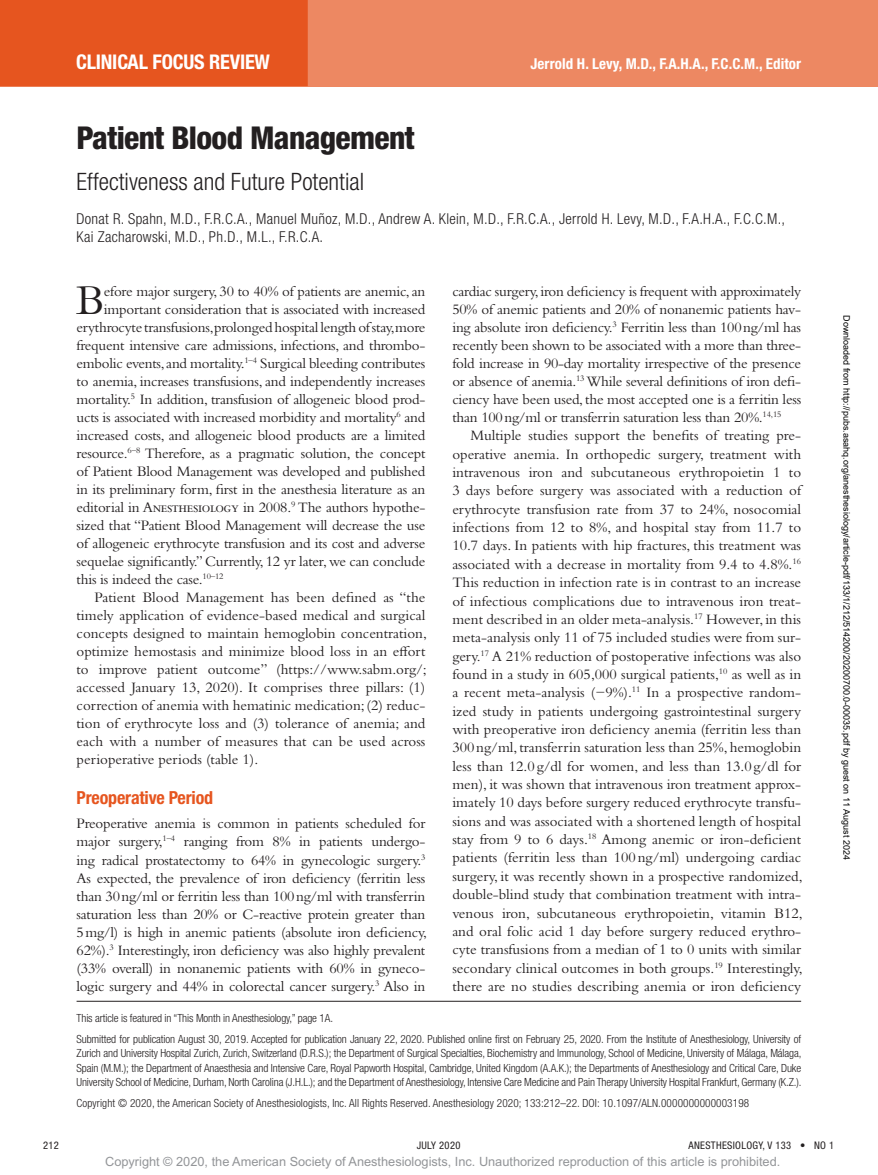
<style>
.page{position:relative;width:878px;height:1175px;background:#fff}
.page>*{position:absolute;margin:0;border:0;box-sizing:border-box;transform-origin:0 0}
.t1{font:43.95px "Bembo Std";color:#231f20}
.t2{font:800 condensed 31.5px "Helvetica Neue LT Std";letter-spacing:-.02em;color:#231f20}
.t3{font:300 condensed 24px "Helvetica Neue LT Std";color:#231f20}
.t4{font:700 condensed 20.25px "Helvetica Neue LT Std";letter-spacing:-.01em;color:#fff}
.t5{font:700 condensed 18px "Helvetica Neue LT Std";letter-spacing:-.01em;color:#e6551f}
.t6{font:15px/18.3px "Bembo Std";letter-spacing:-.015em;color:#231f20;text-align:justify}
.t7{font:300 condensed 15px/18px "Helvetica Neue LT Std";letter-spacing:.02em;color:#231f20}
.t8{font:700 condensed 15px "Helvetica Neue LT Std";letter-spacing:.005em;color:#fff}
.t9{font:12.75px "Arial MT Std";color:#939598}
.t10{font:300 condensed 11.25px/14.7px "Helvetica Neue LT Std";letter-spacing:-.01em;color:#231f20}
.t11{font:300 condensed 11.25px "Helvetica Neue LT Std";letter-spacing:.01em;color:#231f20}
.t12{font:condensed 10.5px "Helvetica Neue LT Std";letter-spacing:.03em;color:#231f20}
.t13{font:9px "Arial";color:#000}
</style>
<div class="page">
<div style="left:0;top:0;width:878px;height:86px;background:#ed8862"></div>
<div style="left:0;top:0;width:308px;height:86px;background:#e6551f"></div>
<hr style="left:77px;top:1000px;width:724px;height:1px;background:#231f20">
<h3 class="t4" style="left:76px;top:49px;width:195px">Clinical Focus Review</h3>
<p class="t8" style="left:530px;top:54px;width:272px">Jerrold H. Levy, M.D., F.A.H.A., F.C.C.M., Editor</p>
<h2 class="t2" style="left:77px;top:119px;width:339px">Patient Blood Management</h2>
<h3 class="t3" style="left:77px;top:168px;width:289px">Effectiveness and Future Potential</h3>
<p class="t7" style="left:77px;top:209px;width:710px">Donat R. Spahn, M.D., F.R.C.A., Manuel Muñoz, M.D., Andrew A. Klein, M.D., F.R.C.A., Jerrold H. Levy, M.D., F.A.H.A., F.C.C.M.,<br>Kai Zacharowski, M.D., Ph.D., M.L., F.R.C.A.</p>
<h1 class="t1" style="left:77px;top:274px;width:29px">B</h1>
<p class="t6" style="left:104px;top:281px;width:323px">efore major surgery, 30 to 40% of patients are anemic, an</p>
<p class="t6" style="left:104px;top:299px;width:323px">important consideration that is associated with increased</p>
<p class="t6" style="left:77px;top:317px;width:350px">erythrocyte transfusions,prolonged hospital length of stay,more</p>
<p class="t6" style="left:77px;top:335px;width:350px">frequent intensive care admissions, infections, and thrombo-</p>
<p class="t6" style="left:77px;top:353px;width:350px">embolic events, and mortality.<sup>1–4</sup> Surgical bleeding contributes</p>
<p class="t6" style="left:77px;top:371px;width:350px">to anemia, increases transfusions, and independently increases</p>
<p class="t6" style="left:77px;top:389px;width:350px">mortality.<sup>5</sup> In addition, transfusion of allogeneic blood prod-</p>
<p class="t6" style="left:77px;top:407px;width:350px">ucts is associated with increased morbidity and mortality<sup>6</sup> and</p>
<p class="t6" style="left:77px;top:425px;width:350px">increased costs, and allogeneic blood products are a limited</p>
<p class="t6" style="left:77px;top:443px;width:350px">resource.<sup>6–8</sup> Therefore, as a pragmatic solution, the concept</p>
<p class="t6" style="left:77px;top:461px;width:350px">of Patient Blood Management was developed and published</p>
<p class="t6" style="left:77px;top:479px;width:350px">in its preliminary form, first in the anesthesia literature as an</p>
<p class="t6" style="left:77px;top:497px;width:350px">editorial in Anesthesiology in 2008.<sup>9</sup> The authors hypothe-</p>
<p class="t6" style="left:77px;top:515px;width:350px">sized that “Patient Blood Management will decrease the use</p>
<p class="t6" style="left:77px;top:533px;width:350px">of allogeneic erythrocyte transfusion and its cost and adverse</p>
<p class="t6" style="left:77px;top:552px;width:350px">sequelae significantly.” Currently, 12 yr later, we can conclude</p>
<p class="t6" style="left:77px;top:570px;width:148px">this is indeed the case.<sup>10–12</sup></p>
<p class="t6" style="left:95px;top:588px;width:332px">Patient Blood Management has been defined as “the</p>
<p class="t6" style="left:77px;top:606px;width:350px">timely application of evidence-based medical and surgical</p>
<p class="t6" style="left:77px;top:624px;width:352px">concepts designed to maintain hemoglobin concentration,</p>
<p class="t6" style="left:77px;top:642px;width:350px">optimize hemostasis and minimize blood loss in an effort</p>
<p class="t6" style="left:77px;top:660px;width:352px">to improve patient outcome” (https://www.sabm.org/;</p>
<p class="t6" style="left:77px;top:678px;width:350px">accessed January 13, 2020). It comprises three pillars: (1)</p>
<p class="t6" style="left:77px;top:696px;width:350px">correction of anemia with hematinic medication; (2) reduc-</p>
<p class="t6" style="left:77px;top:714px;width:350px">tion of erythrocyte loss and (3) tolerance of anemia; and</p>
<p class="t6" style="left:77px;top:732px;width:350px">each with a number of measures that can be used across</p>
<p class="t6" style="left:77px;top:750px;width:183px">perioperative periods (table 1).</p>
<p class="t5" style="left:77px;top:786px;width:138px">Preoperative Period</p>
<p class="t6" style="left:77px;top:814px;width:352px">Preoperative anemia is common in patients scheduled for major surgery,<sup>1–4</sup> ranging from 8% in patients undergo&shy;ing radical prostatectomy to 64% in gynecologic surgery.<sup>3<br></sup>As expected, the prevalence of iron deficiency (ferritin less than 30ng/ml or ferritin less than 100ng/ml with transferrin saturation less than 20% or C-reactive protein greater than 5mg/l) is high in anemic patients (absolute iron deficiency, 62%).<sup>3</sup> Interestingly, iron deficiency was also highly prevalent (33% overall) in nonanemic patients with 60% in gyneco&shy;logic surgery and 44% in colorectal cancer surgery.<sup>3</sup> Also in</p>
<p class="t6" style="left:452px;top:281px;width:350px">cardiac surgery, iron deficiency is frequent with approximately 50% of anemic patients and 20% of nonanemic patients hav&shy;ing absolute iron deficiency.<sup>3</sup> Ferritin less than 100ng/ml has recently been shown to be associated with a more than three&shy;fold increase in 90-day mortality irrespective of the presence or absence of anemia.<sup>13</sup> While several definitions of iron defi&shy;ciency have been used, the most accepted one is a ferritin less than 100ng/ml or transferrin saturation less than 20%.<sup>14,15</sup></p>
<p class="t6" style="left:452px;top:426px;width:352px;text-indent:18px">Multiple studies support the benefits of treating pre&shy;operative anemia. In orthopedic surgery, treatment with intravenous iron and subcutaneous erythropoietin 1 to 3 days before surgery was associated with a reduction of erythrocyte transfusion rate from 37 to 24%, nosocomial infections from 12 to 8%, and hospital stay from 11.7 to 10.7 days. In patients with hip fractures, this treatment was associated with a decrease in mortality from 9.4 to 4.8%.<sup>16<br></sup>This reduction in infection rate is in contrast to an increase of infectious complications due to intravenous iron treat&shy;ment described in an older meta-analysis.<sup>17</sup> However, in this meta-analysis only 11 of 75 included studies were from sur&shy;gery.<sup>17</sup> A 21% reduction of postoperative infections was also found in a study in 605,000 surgical patients,<sup>10</sup> as well as in a recent meta-analysis (−9%).<sup>11</sup> In a prospective random&shy;ized study in patients undergoing gastrointestinal surgery with preoperative iron deficiency anemia (ferritin less than 300ng/ml, transferrin saturation less than 25%, hemoglobin less than 12.0 g/dl for women, and less than 13.0 g/dl for men), it was shown that intravenous iron treatment approx&shy;imately 10 days before surgery reduced erythrocyte transfu&shy;sions and was associated with a shortened length of hospital stay from 9 to 6 days.<sup>18</sup> Among anemic or iron-deficient patients (ferritin less than 100ng/ml) undergoing cardiac surgery, it was recently shown in a prospective randomized, double-blind study that combination treatment with intra&shy;venous iron, subcutaneous erythropoietin, vitamin B12, and oral folic acid 1 day before surgery reduced erythro&shy;cyte transfusions from a median of 1 to 0 units with similar secondary clinical outcomes in both groups.<sup>19</sup> Interestingly, there are no studies describing anemia or iron deficiency</p>
<p class="t10" style="left:77px;top:1007px;width:726px;line-height:20.5px">This article is featured in “This Month in Anesthesiology,” page 1A.<br>Submitted for publication August 30, 2019. Accepted for publication January 22, 2020. Published online first on February 25, 2020. From the Institute of Anesthesiology, University of</p>
<p class="t10" style="left:77px;top:1045px;width:726px;text-align:justify">Zurich and University Hospital Zurich, Zurich, Switzerland (D.R.S.); the Department of Surgical Specialties, Biochemistry and Immunology, School of Medicine, University of Málaga, Málaga, Spain (M.M.); the Department of Anaesthesia and Intensive Care, Royal Papworth Hospital, Cambridge, United Kingdom (A.A.K.); the Departments of Anesthesiology and Critical Care, Duke University School of Medicine, Durham, North Carolina (J.H.L.); and the Department of Anesthesiology, Intensive Care Medicine and Pain Therapy University Hospital Frankfurt, Germany (K.Z.).</p>
<p class="t11" style="left:77px;top:1096px;width:674px">Copyright © 2020, the American Society of Anesthesiologists, Inc. All Rights Reserved. Anesthesiology 2020; 133:212–22. DOI: 10.1097/ALN.0000000000003198</p>
<p class="t13" style="left:850px;top:315px;width:546px;rotate:90deg">Downloaded from http://pubs.asahq.org/anesthesiology/article-pdf/133/1/212/514200/20200700.0-00035.pdf by guest on 11 August 2024</p>
<p class="t12" style="left:43px;top:1139px;width:17px">212</p>
<p class="t12" style="left:416px;top:1139px;width:45px">July 2020</p>
<p class="t12" style="left:688px;top:1139px;width:147px">ANESTHESIOLOGY, V 133 • NO 1</p>
<p class="t9" style="left:105px;top:1154px;width:676px">Copyright © 2020, the American Society of Anesthesiologists, Inc. Unauthorized reproduction of this article is prohibited.</p>
</div>
